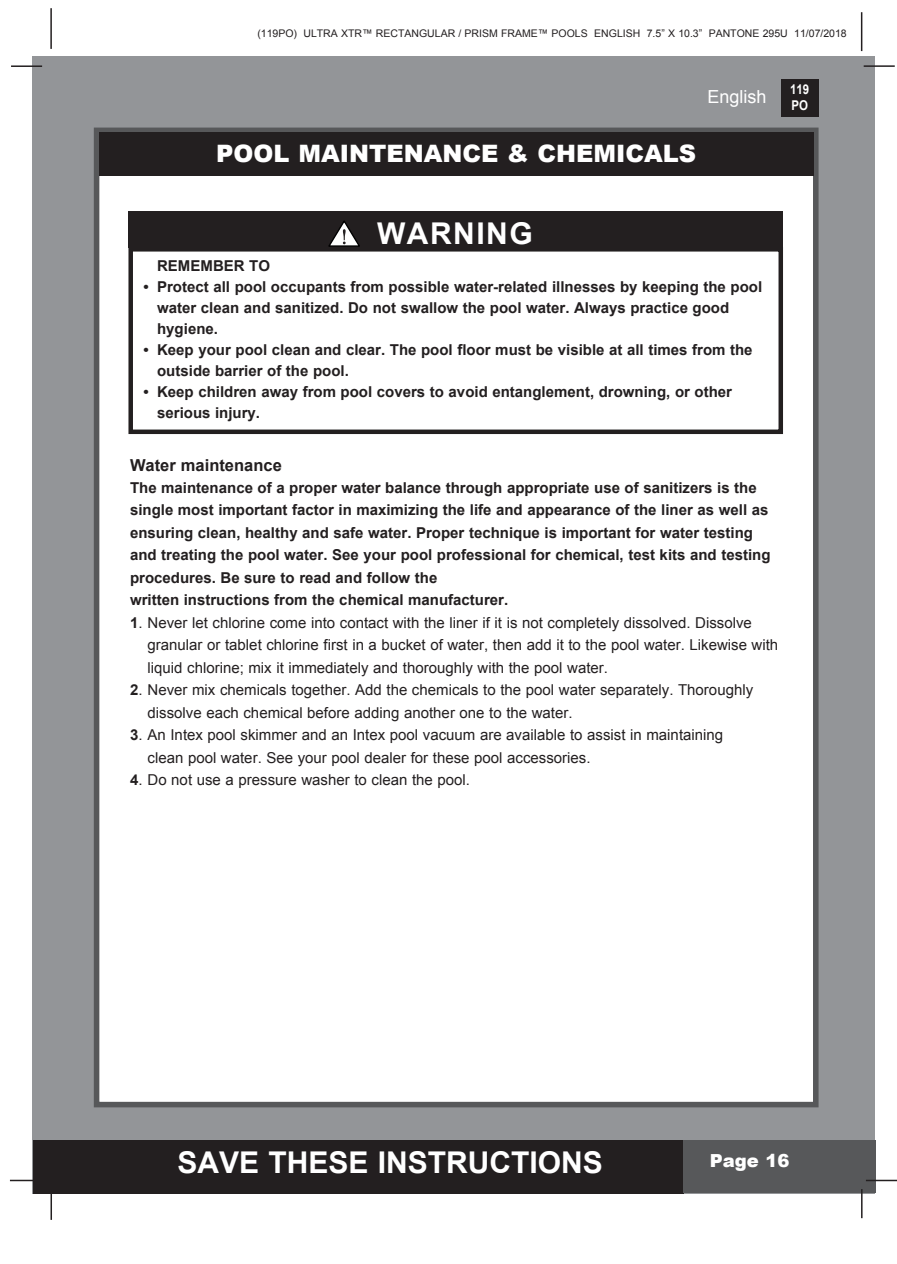
<style>
.page{position:relative;width:897px;height:1264px;background:#fff}
.page>*{position:absolute;margin:0;border:0;box-sizing:border-box;transform-origin:0 0}
.t1{font:700 30px "Arial";color:#fff}
.t2{font:700 30px "Arial";letter-spacing:.05em;color:#fff}
.t3{font:900 24px "Arial";color:#fff}
.t4{font:18px "Arial";color:#fff}
.t5{font:900 18px "Arial";color:#fff}
.t6{font:700 16.5px "Arial";color:#231f20}
.t7{font:700 15px/22.5px "Arial";color:#231f20}
.t8{font:15px/22.5px "Arial";color:#231f20}
.t9{font:700 13.5px/16.2px "Arial";color:#fff;scale:.85 1}
.t10{font:10.5px "Arial";color:#231f20}
.s1{font-weight:700}
</style>
<div class="page">
<div style="left:33px;top:56px;width:842px;height:1137px;background:#939598"></div>
<div style="left:780px;top:79px;width:38px;height:38px;background:#231f20"></div>
<hr style="left:863px;top:65px;width:31px;height:2px;background:#231f20">
<hr style="left:50px;top:8px;width:2px;height:41px;background:#231f20">
<hr style="left:860px;top:12px;width:2px;height:39px;background:#231f20">
<div style="left:33px;top:1140px;width:650px;height:53px;background:#231f20"></div>
<div style="left:682px;top:1140px;width:193px;height:53px;background:#57585a"></div>
<hr style="left:865px;top:1179px;width:31px;height:2px;background:#231f20">
<hr style="left:860px;top:1189px;width:2px;height:29px;background:#231f20">
<hr style="left:50px;top:1189px;width:2px;height:31px;background:#231f20">
<hr style="left:10px;top:1179px;width:31px;height:2px;background:#231f20">
<hr style="left:11px;top:65px;width:31px;height:2px;background:#231f20">
<div style="left:97px;top:130px;width:718px;height:974px;background:#fff"></div>
<div style="left:94px;top:128px;width:724px;height:979px;border:6px solid #57585a"></div>
<div style="left:99px;top:132px;width:714px;height:44px;background:#231f20"></div>
<div style="left:128px;top:211px;width:655px;height:37px;background:#231f20"></div>
<div style="left:128px;top:247px;width:655px;height:187px;border:4px solid #231f20"></div>
<svg style="left:328px;top:220px;width:32px;height:27px"></svg>
<p class="t10" style="left:257px;top:29px;width:591px">(119PO) ULTRA XTR™ RECTANGULAR / PRISM FRAME™ POOLS ENGLISH 7.5” X 10.3” PANTONE 295U 11/07/2018</p>
<p class="t4" style="left:707px;top:90px;width:61px">English</p>
<h2 class="t3" style="left:216px;top:144px;width:481px">POOL MAINTENANCE &amp; CHEMICALS</h2>
<p class="t9" style="left:790px;top:82px;width:24px">119<br>PO</p>
<h1 class="t2" style="left:377px;top:222px;width:157px">WARNING</h1>
<p class="t7" style="left:157px;top:256px;width:114px">REMEMBER TO</p>
<p class="t7" style="left:157px;top:276px;width:606px;line-height:21px;text-indent:-13px">• Protect all pool occupants from possible water-related illnesses by keeping the pool water clean and sanitized. Do not swallow the pool water. Always practice good hygiene.</p>
<p class="t7" style="left:157px;top:339px;width:597px;line-height:21px;text-indent:-14px">• Keep your pool clean and clear. The pool floor must be visible at all times from the outside barrier of the pool.</p>
<p class="t7" style="left:157px;top:381px;width:576px;line-height:21px;text-indent:-14px">• Keep children away from pool covers to avoid entanglement, drowning, or other serious injury.</p>
<p class="t6" style="left:130px;top:459px;width:153px">Water maintenance</p>
<p class="t7" style="left:130px;top:477px;width:642px">The maintenance of a proper water balance through appropriate use of sanitizers is the single most important factor in maximizing the life and appearance of the liner as well as ensuring clean, healthy and safe water. Proper technique is important for water testing and treating the pool water. See your pool professional for chemical, test kits and testing procedures. Be sure to read and follow the<br>written instructions from the chemical manufacturer.</p>
<p class="t8" style="left:147px;top:611px;width:632px;text-indent:-18px"><span class="s1">1</span>. Never let chlorine come into contact with the liner if it is not completely dissolved. Dissolve granular or tablet chlorine first in a bucket of water, then add it to the pool water. Likewise with liquid chlorine; mix it immediately and thoroughly with the pool water.</p>
<p class="t8" style="left:147px;top:679px;width:607px;text-indent:-18px"><span class="s1">2</span>. Never mix chemicals together. Add the chemicals to the pool water separately. Thoroughly dissolve each chemical before adding another one to the water.</p>
<p class="t8" style="left:147px;top:724px;width:577px;text-indent:-18px"><span class="s1">3</span>. An Intex pool skimmer and an Intex pool vacuum are available to assist in maintaining clean pool water. See your pool dealer for these pool accessories.</p>
<p class="t8" style="left:130px;top:769px;width:341px"><span class="s1">4</span>. Do not use a pressure washer to clean the pool.</p>
<h1 class="t1" style="left:177px;top:1150px;width:427px">SAVE THESE INSTRUCTIONS</h1>
<p class="t5" style="left:709px;top:1154px;width:81px">Page 16</p>
</div>
